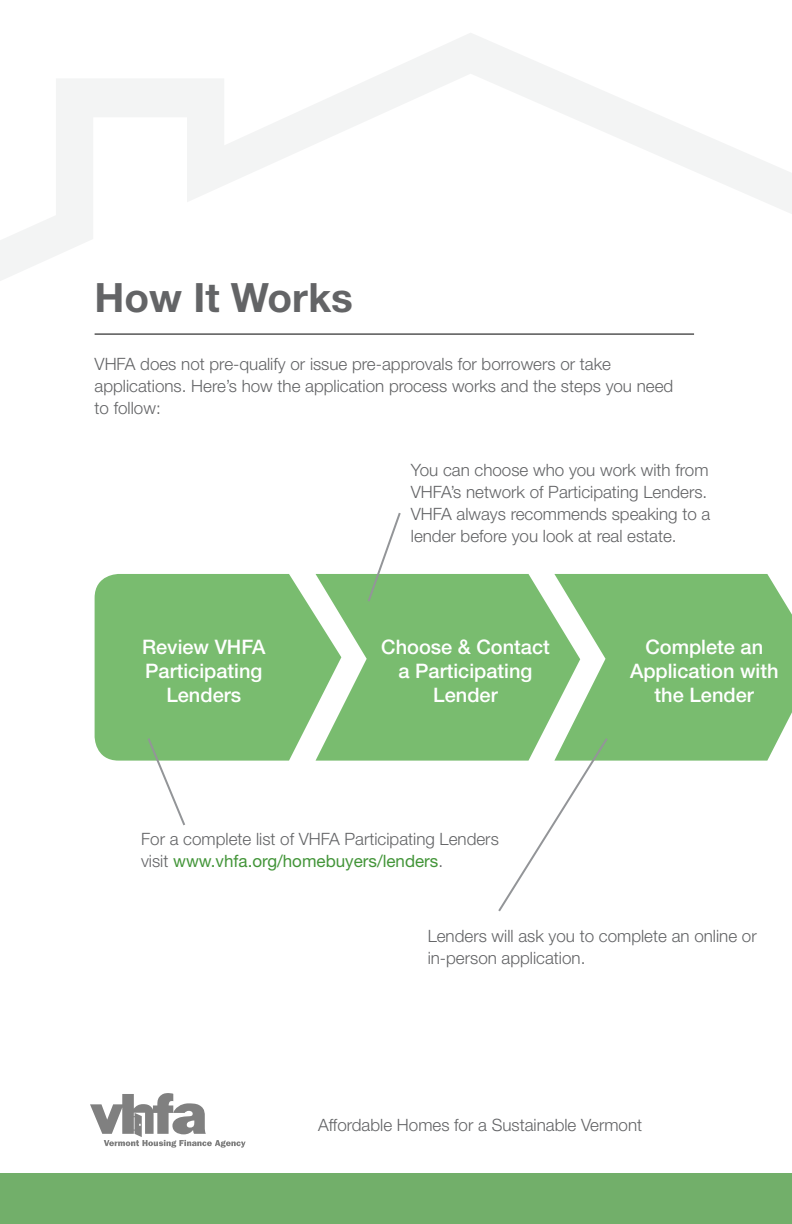
<style>
.page{position:relative;width:792px;height:1224px;background:#fff}
.page>*{position:absolute;margin:0;border:0;box-sizing:border-box;transform-origin:0 0}
.t1{font:700 40.4px "Helvetica Neue LT Std";color:#636466}
.t2{font:500 20px/24px "Helvetica Neue LT Std";color:#fff;text-align:center}
.t3{font:300 17px/22px "Helvetica Neue LT Std";color:#636466}
.s1{font-weight:400;color:#439539}
</style>
<div class="page">
<svg style="left:0;top:33px;width:792px;height:302px"></svg>
<svg style="left:90px;top:1093px;width:156px;height:55px"></svg>
<hr style="left:95px;top:334px;width:599px;height:1px;background:#000">
<div style="left:95px;top:574px;width:221px;height:187px;background:#79bc6f"></div>
<svg style="left:316px;top:574px;width:238px;height:187px;background:#86c27d"></svg>
<svg style="left:554px;top:574px;width:238px;height:187px;background:#87c37e"></svg>
<svg style="left:146px;top:736px;width:41px;height:90px"></svg>
<svg style="left:496px;top:736px;width:114px;height:176px"></svg>
<svg style="left:366px;top:513px;width:36px;height:91px"></svg>
<div style="left:0;top:1173px;width:792px;height:51px;background:#72af6a"></div>
<h1 class="t1" style="left:95px;top:272px;width:260px">How It Works</h1>
<p class="t3" style="left:95px;top:353px;width:580px">VHFA does not pre-qualify or issue pre-approvals for borrowers or take applications. Here’s how the application process works and the steps you need to follow:</p>
<p class="t3" style="left:411px;top:459px;width:301px">You can choose who you work with from VHFA’s network of Participating Lenders.<br>VHFA always recommends speaking to a lender before you look at real estate.</p>
<p class="t2" style="left:142px;top:634px;width:125px">Review VHFA<br>Participating<br>Lenders</p>
<p class="t2" style="left:381px;top:634px;width:170px">Choose &amp; Contact a Participating<br>Lender</p>
<p class="t2" style="left:630px;top:634px;width:150px">Complete an<br>Application with the Lender</p>
<p class="t3" style="left:141px;top:828px;width:359px">For a complete list of VHFA Participating Lenders visit <span class="s1">www.vhfa.org/homebuyers/lenders</span>.</p>
<p class="t3" style="left:428px;top:925px;width:331px">Lenders will ask you to complete an online or in-person application.</p>
<p class="t3" style="left:318px;top:1113px;width:326px">Affordable Homes for a Sustainable Vermont</p>
</div>
